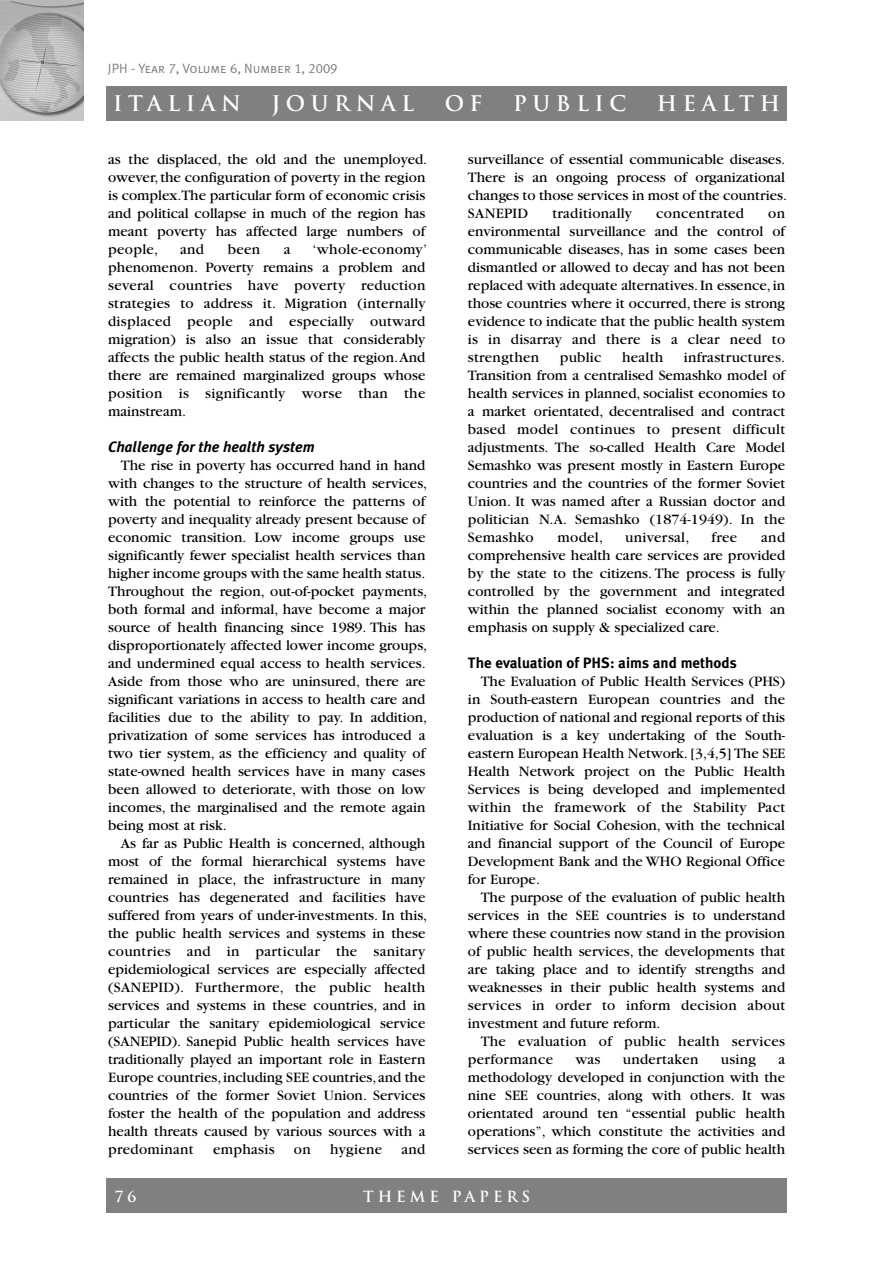
<style>
.page{position:relative;width:893px;height:1263px;background:#fff}
.page>*{position:absolute;margin:0;border:0;box-sizing:border-box;transform-origin:0 0}
.t1{font:700 21px "Trajan";letter-spacing:.265em;color:#fff}
.t2{font:15px/18px "Garamond";color:#000;text-align:justify}
.t3{font:15px/18px "Garamond";letter-spacing:.02em;color:#000}
.t4{font:700 15px "Meta Plus";color:#000}
.t5{font:italic 700 15px "Meta Plus";color:#000}
.t6{font:700 15px "Trajan";letter-spacing:.265em;color:#fff}
.t7{font:13.5px "Meta Plus Normal Caps";color:#808080}
</style>
<div class="page">
<div style="left:0;top:0;width:84px;height:5px;background:#b8b8b8"></div>
<img style="left:0;top:1px;width:84px;height:119px">
<div style="left:106px;top:1179px;width:681px;height:34px;background:#808080"></div>
<div style="left:106px;top:86px;width:681px;height:34px;background:#808080"></div>
<p class="t7" style="left:108px;top:60px;width:231px">JPH - Year 7, Volume 6, Number 1, 2009</p>
<h1 class="t1" style="left:113px;top:91px;width:129px">ITALIAN</h1>
<h1 class="t1" style="left:272px;top:91px;width:144px">JOURNAL</h1>
<h1 class="t1" style="left:445px;top:91px;width:39px">O F</h1>
<h1 class="t1" style="left:513px;top:91px;width:115px">PUBLIC</h1>
<h1 class="t1" style="left:657px;top:91px;width:125px">HEALTH</h1>
<p class="t2" style="left:108px;top:151px;width:321px;text-align:left">as the displaced, the old and the unemployed. owever,the configuration of poverty in the region is complex.The particular form of economic crisis and political collapse in much of the region has meant poverty has affected large numbers of people,</p>
<p class="t2" style="left:108px;top:241px;width:321px;text-align:left;text-indent:204px">‘whole-economy’ phenomenon. Poverty remains a problem and several countries have poverty reduction strategies to address it. Migration (internally displaced people and especially outward migration) is also an issue that considerably affects the public health status of the region.And there are remained marginalized groups whose position is significantly worse than the mainstream.</p>
<p class="t5" style="left:108px;top:438px;width:208px">Challenge for the health system</p>
<p class="t2" style="left:108px;top:457px;width:321px;text-align:left;text-indent:13px">The rise in poverty has occurred hand in hand with changes to the structure of health services, with the potential to reinforce the patterns of poverty and inequality already present because of economic transition. Low income groups use significantly fewer specialist health services than higher income groups with the same health status.<br>Throughout the region, out-of-pocket payments, both formal and informal, have become a major source of health financing since 1989. This has disproportionately affected lower income groups, and undermined equal access to health services.<br>Aside from those who are uninsured, there are significant variations in access to health care and facilities due to the ability to pay. In addition, privatization of some services has introduced a two tier system, as the efficiency and quality of state-owned health services have in many cases been allowed to deteriorate, with those on low incomes, the marginalised and the remote again being most at risk.</p>
<p class="t2" style="left:108px;top:835px;width:321px;text-align:left;text-indent:13px">As far as Public Health is concerned, although most of the formal hierarchical systems have remained in place, the infrastructure in many countries has degenerated and facilities have suffered from years of under-investments. In this, the public health services and systems in these countries and in particular the sanitary epidemiological services are especially affected (SANEPID). Furthermore, the public health services and systems in these countries, and in particular the sanitary epidemiological service (SANEPID). Sanepid Public health services have traditionally played an important role in Eastern Europe countries,including SEE countries,and the countries of the former Soviet Union. Services foster the health of the population and address health threats caused by various sources with a predominant</p>
<p class="t2" style="left:180px;top:241px;width:25px">and</p>
<p class="t2" style="left:228px;top:241px;width:34px">been</p>
<p class="t2" style="left:284px;top:241px;width:8px">a</p>
<p class="t3" style="left:213px;top:1141px;width:63px">emphasis</p>
<p class="t2" style="left:294px;top:1141px;width:18px">on</p>
<p class="t3" style="left:330px;top:1141px;width:54px">hygiene</p>
<p class="t2" style="left:401px;top:1141px;width:25px">and</p>
<p class="t2" style="left:468px;top:151px;width:321px">surveillance of essential communicable diseases.<br>There is an ongoing process of organizational changes to those services in most of the countries.<br>SANEPID</p>
<p class="t3" style="left:552px;top:205px;width:81px">traditionally</p>
<p class="t3" style="left:656px;top:205px;width:89px">concentrated</p>
<p class="t2" style="left:468px;top:205px;width:319px;text-indent:300px">on environmental surveillance and the control of communicable diseases, has in some cases been dismantled or allowed to decay and has not been replaced with adequate alternatives.In essence, in those countries where it occurred, there is strong evidence to indicate that the public health system is in disarray and there is a clear need to strengthen</p>
<p class="t2" style="left:560px;top:349px;width:43px">public</p>
<p class="t2" style="left:622px;top:349px;width:43px">health</p>
<p class="t2" style="left:468px;top:349px;width:319px;text-indent:216px">infrastructures.<br>Transition from a centralised Semashko model of health services in planned, socialist economies to a market orientated, decentralised and contract based model continues to present difficult adjustments. The so-called Health Care Model Semashko was present mostly in Eastern Europe countries and the countries of the former Soviet Union. It was named after a Russian doctor and politician N.A. Semashko (1874-1949). In the Semashko</p>
<p class="t2" style="left:468px;top:529px;width:319px;text-indent:293px">and comprehensive health care services are provided by the state to the citizens. The process is fully controlled by the government and integrated within the planned socialist economy with an emphasis on supply &amp; specialized care.</p>
<p class="t4" style="left:468px;top:654px;width:270px">The evaluation of PHS: aims and methods</p>
<p class="t2" style="left:468px;top:673px;width:319px;text-indent:13px">The Evaluation of Public Health Services (PHS) in South-eastern European countries and the production of national and regional reports of this evaluation is a key undertaking of the South&shy;eastern European Health Network.[3,4,5]The SEE Health Network project on the Public Health Services is being developed and implemented within the framework of the Stability Pact Initiative for Social Cohesion, with the technical and financial support of the Council of Europe Development Bank and the WHO Regional Office for Europe.</p>
<p class="t2" style="left:468px;top:889px;width:319px;text-indent:13px">The purpose of the evaluation of public health services in the SEE countries is to understand where these countries now stand in the provision of public health services, the developments that are taking place and to identify strengths and weaknesses in their public health systems and services in order to inform decision about investment and future reform.</p>
<p class="t3" style="left:468px;top:1033px;width:319px;text-indent:13px">The evaluation of public health services performance</p>
<p class="t2" style="left:558px;top:529px;width:47px">model,</p>
<p class="t3" style="left:625px;top:529px;width:66px">universal,</p>
<p class="t2" style="left:712px;top:529px;width:27px">free</p>
<p class="t2" style="left:575px;top:1051px;width:27px">was</p>
<p class="t3" style="left:623px;top:1051px;width:77px">undertaken</p>
<p class="t2" style="left:721px;top:1051px;width:37px">using</p>
<p class="t2" style="left:468px;top:1051px;width:319px;text-indent:311px">a methodology developed in conjunction with the nine SEE countries, along with others. It was orientated around ten “essential public health operations”, which constitute the activities and services seen as forming the core of public health</p>
<p class="t6" style="left:115px;top:1187px;width:23px">7 6</p>
<p class="t6" style="left:363px;top:1187px;width:169px">THEME PAPERS</p>
</div>
